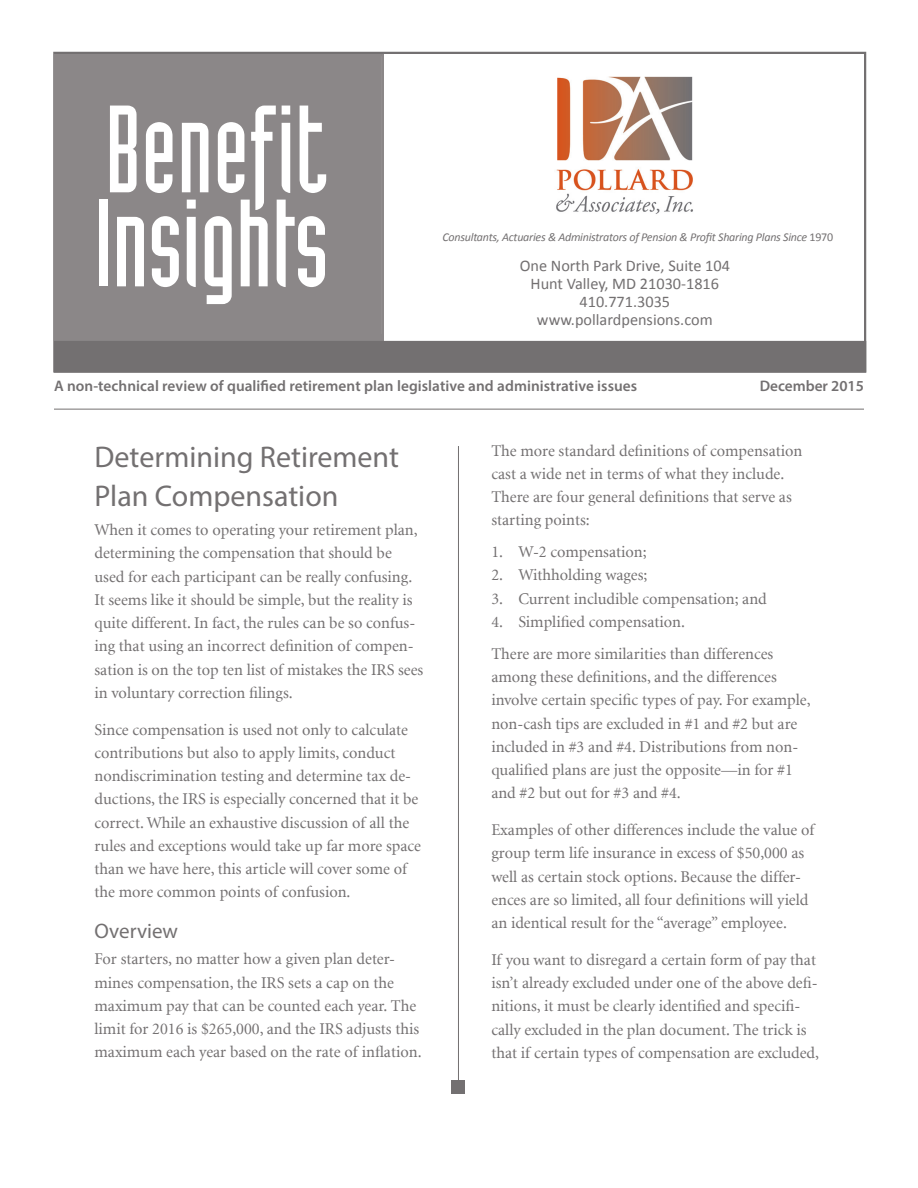
<style>
.page{position:relative;width:918px;height:1188px;background:#fff}
.page>*{position:absolute;margin:0;border:0;box-sizing:border-box;transform-origin:0 0}
.t1{font:121.5px/94.1px "Industria Solid";color:#fff}
.headline{font:30px/39px "Myriad Pro";color:#737071}
.subhead{font:21px "Myriad Pro";color:#737071}
.body{font:16.35px/23.2px "Minion";color:#737071}
.body-2{font:16.35px "Calibri";color:#737071}
.t2{font:600 15.3px "Myriad Pro";letter-spacing:.005em;color:#737071}
.body-3{font:italic 12px "Calibri";letter-spacing:-.02em;color:#737071}
.s1{font-family:"Industria Solid A"}
.s2{font-style:normal}
</style>
<div class="page">
<hr style="left:458px;top:446px;width:1px;height:648px;background:#737071">
<div style="left:452px;top:1080px;width:13px;height:14px;background:#737071"></div>
<hr style="left:54px;top:409px;width:810px;height:1px;background:#737071">
<svg style="left:54px;top:54px;width:331px;height:287px;background:#949091"></svg>
<div style="left:55px;top:54px;width:326px;height:280px;background:#8b8788"></div>
<img style="left:556px;top:76px;width:137px;height:138px">
<div style="left:54px;top:341px;width:812px;height:32px;background:#737071;border:2px solid #737071"></div>
<p class="t1" style="left:95px;top:102px;width:236px"><span class="s1">Benefit<br></span>Insights</p>
<p class="body-3" style="left:443px;top:229px;width:392px">Consultants, Actuaries &amp; Administrators of Pension &amp; Profit Sharing Plans Since <span class="s2">1970</span></p>
<p class="body-2" style="left:520px;top:256px;width:212px">One North Park Drive, Suite 104</p>
<p class="body-2" style="left:531px;top:274px;width:190px">Hunt Valley, MD 21030-1816</p>
<p class="body-2" style="left:580px;top:292px;width:92px">410.771.3035</p>
<p class="body-2" style="left:537px;top:310px;width:177px">www.pollardpensions.com</p>
<p class="t2" style="left:54px;top:376px;width:585px">A non-technical review of qualified retirement plan legislative and administrative issues</p>
<p class="t2" style="left:760px;top:376px;width:106px">December 2015</p>
<p class="headline" style="left:94px;top:436px;width:306px">Determining Retirement<br>Plan Compensation</p>
<p class="body" style="left:94px;top:519px;width:330px">When it comes to operating your retirement plan, determining the compensation that should be used for each participant can be really confusing.<br>It seems like it should be simple, but the reality is quite different. In fact, the rules can be so confus&shy;ing that using an incorrect definition of compen&shy;sation is on the top ten list of mistakes the IRS sees in voluntary correction filings.</p>
<p class="body" style="left:94px;top:719px;width:328px">Since compensation is used not only to calculate contributions but also to apply limits, conduct nondiscrimination testing and determine tax de&shy;ductions, the IRS is especially concerned that it be correct. While an exhaustive discussion of all the rules and exceptions would take up far more space than we have here, this article will cover some of the more common points of confusion.</p>
<p class="subhead" style="left:94px;top:918px;width:85px">Overview</p>
<p class="body" style="left:94px;top:948px;width:329px">For starters, no matter how a given plan deter&shy;mines compensation, the IRS sets a cap on the maximum pay that can be counted each year. The limit for 2016 is $265,000, and the IRS adjusts this maximum each year based on the rate of inflation.</p>
<p class="body" style="left:491px;top:439px;width:313px">The more standard definitions of compensation cast a wide net in terms of what they include.<br>There are four general definitions that serve as starting points:</p>
<p class="body" style="left:491px;top:541px;width:157px">1. W-2 compensation;</p>
<p class="body" style="left:491px;top:564px;width:158px">2. Withholding wages;</p>
<p class="body" style="left:491px;top:587px;width:277px">3. Current includible compensation; and</p>
<p class="body" style="left:491px;top:611px;width:195px">4. Simplified compensation.</p>
<p class="body" style="left:491px;top:643px;width:321px">There are more similarities than differences among these definitions, and the differences involve certain specific types of pay. For example, non-cash tips are excluded in #1 and #2 but are included in #3 and #4. Distributions from non&shy;qualified plans are just the opposite—in for #1 and #2 but out for #3 and #4.</p>
<p class="body" style="left:491px;top:819px;width:325px">Examples of other differences include the value of group term life insurance in excess of $50,000 as well as certain stock options. Because the differ&shy;ences are so limited, all four definitions will yield an identical result for the “average” employee.</p>
<p class="body" style="left:491px;top:949px;width:329px">If you want to disregard a certain form of pay that isn’t already excluded under one of the above defi&shy;nitions, it must be clearly identified and specifi&shy;cally excluded in the plan document. The trick is that if certain types of compensation are excluded,</p>
</div>
